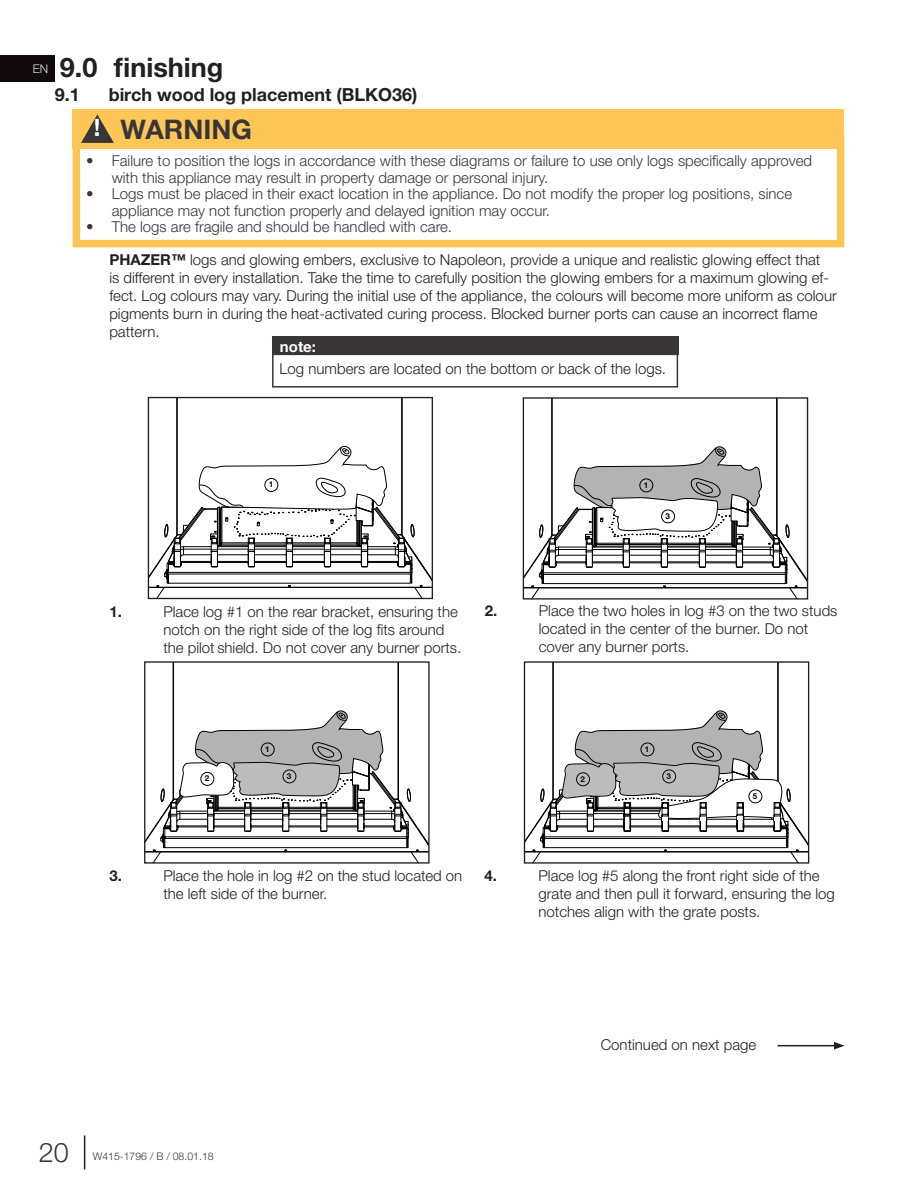
<style>
.page{position:relative;width:918px;height:1188px;background:#fff}
.page>*{position:absolute;margin:0;border:0;box-sizing:border-box;transform-origin:0 0}
.t1{font:700 27px "Helvetica Neue";color:#231f20}
.t2{font:700 27px "Helvetica Neue";color:#393637}
.t3{font:300 27px "Helvetica Neue";color:#393637}
.t4{font:700 24px "Helvetica Neue";color:#fff}
.t5{font:700 18px "Helvetica Neue";color:#231f20}
.Body_text{font:300 15px/18px "Helvetica Neue";color:#231f20}
.t6{font:300 15px/16.5px "Helvetica Neue";color:#393637}
.Main_text{font:300 15px "Helvetica Neue";color:#231f20}
.t7{font:700 15px "Helvetica Neue";color:#231f20}
.Main_text-2{font:700 15px "Helvetica Neue";color:#fff}
.t8{font:300 12px "Helvetica Neue";color:#dcdddf}
.t9{font:300 10.5px "Helvetica Neue";color:#393637}
.t10{font:700 8.1px "Helvetica Neue";color:#000}
.s1{font-weight:700}
</style>
<div class="page">
<div style="left:73px;top:133px;width:771px;height:114px;border:8px solid #fec657"></div>
<div style="left:73px;top:109px;width:771px;height:39px;background:#fec657"></div>
<svg style="left:81px;top:114px;width:33px;height:29px"></svg>
<hr style="left:176px;top:398px;width:1px;height:137px;background:#000">
<hr style="left:177px;top:398px;width:1px;height:137px;background:#000">
<hr style="left:402px;top:398px;width:1px;height:137px;background:#000">
<hr style="left:401px;top:398px;width:1px;height:137px;background:#000">
<svg style="left:150px;top:444px;width:281px;height:153px"></svg>
<div style="left:265px;top:478px;width:13px;height:13px;background:#fff;border-radius:50%"></div>
<div style="left:265px;top:478px;width:13px;height:14px;border:1px solid #000;border-radius:50%"></div>
<div style="left:148px;top:397px;width:285px;height:202px;border:1px solid #231f20"></div>
<hr style="left:551px;top:398px;width:1px;height:138px;background:#000">
<hr style="left:552px;top:398px;width:1px;height:137px;background:#000">
<hr style="left:777px;top:398px;width:1px;height:138px;background:#000">
<hr style="left:776px;top:398px;width:1px;height:137px;background:#000">
<svg style="left:525px;top:445px;width:281px;height:153px"></svg>
<div style="left:523px;top:397px;width:285px;height:203px;border:1px solid #231f20"></div>
<hr style="left:173px;top:662px;width:1px;height:137px;background:#000">
<hr style="left:398px;top:662px;width:1px;height:137px;background:#000">
<svg style="left:146px;top:709px;width:282px;height:153px"></svg>
<div style="left:201px;top:772px;width:13px;height:13px;background:#fff;border-radius:50%"></div>
<div style="left:201px;top:772px;width:13px;height:14px;border:1px solid #000;border-radius:50%"></div>
<div style="left:144px;top:661px;width:286px;height:203px;border:1px solid #231f20"></div>
<hr style="left:553px;top:662px;width:1px;height:137px;background:#000">
<hr style="left:778px;top:662px;width:1px;height:138px;background:#000">
<hr style="left:777px;top:662px;width:1px;height:137px;background:#000">
<hr style="left:778px;top:1045px;width:58px;height:1px;background:#231f20">
<svg style="left:834px;top:1042px;width:11px;height:8px"></svg>
<div style="left:272px;top:354px;width:406px;height:34px;border:2px solid #393637"></div>
<div style="left:272px;top:336px;width:406px;height:19px;background:#393637"></div>
<div style="left:0;top:55px;width:54px;height:27px;background:#110a0c"></div>
<hr style="left:84px;top:1136px;width:1px;height:33px;background:#231f20">
<svg style="left:524px;top:709px;width:285px;height:154px"></svg>
<p class="t1" style="left:60px;top:46px;width:165px">9.0 finishing</p>
<p class="t4" style="left:94px;top:109px;width:8px">!</p>
<p class="t2" style="left:121px;top:108px;width:133px">WARNING</p>
<p class="t6" style="left:112px;top:152px;width:702px;text-indent:-26px">• Failure to position the logs in accordance with these diagrams or failure to use only logs specifically approved with this appliance may result in property damage or personal injury.</p>
<p class="t6" style="left:112px;top:185px;width:682px;text-indent:-26px">• Logs must be placed in their exact location in the appliance. Do not modify the proper log positions, since appliance may not function properly and delayed ignition may occur.</p>
<p class="t6" style="left:86px;top:218px;width:367px">• The logs are fragile and should be handled with care.</p>
<p class="Body_text" style="left:109px;top:250px;width:729px"><span class="s1">PHAZER™</span> logs and glowing embers, exclusive to Napoleon, provide a unique and realistic glowing effect that<br>is different in every installation. Take the time to carefully position the glowing embers for a maximum glowing ef&shy;fect. Log colours may vary. During the initial use of the appliance, the colours will become more uniform as colour pigments burn in during the heat-activated curing process. Blocked burner ports can cause an incorrect flame pattern.</p>
<p class="t8" style="left:33px;top:59px;width:17px">EN</p>
<p class="t5" style="left:55px;top:80px;width:27px">9.1</p>
<p class="t5" style="left:109px;top:80px;width:310px">birch wood log placement (BLKO36)</p>
<p class="Main_text-2" style="left:280px;top:335px;width:38px">note:</p>
<p class="Body_text" style="left:280px;top:358px;width:388px">Log numbers are located on the bottom or back of the logs.</p>
<p class="t10" style="left:269px;top:478px;width:5px">1</p>
<p class="t10" style="left:644px;top:479px;width:5px">1</p>
<p class="t10" style="left:666px;top:510px;width:6px">3</p>
<p class="t7" style="left:109px;top:600px;width:14px">1.</p>
<p class="Body_text" style="left:163px;top:602px;width:299px">Place log #1 on the rear bracket, ensuring the notch on the right side of the log fits around the pilot shield. Do not cover any burner ports.</p>
<p class="t7" style="left:485px;top:599px;width:14px">2.</p>
<p class="Body_text" style="left:539px;top:601px;width:300px">Place the two holes in log #3 on the two studs located in the center of the burner. Do not cover any burner ports.</p>
<p class="t10" style="left:205px;top:772px;width:6px">2</p>
<p class="t10" style="left:265px;top:743px;width:5px">1</p>
<p class="t10" style="left:287px;top:770px;width:6px">3</p>
<p class="t10" style="left:581px;top:772px;width:6px">2</p>
<p class="t10" style="left:645px;top:743px;width:5px">1</p>
<p class="t10" style="left:667px;top:770px;width:6px">3</p>
<p class="t7" style="left:109px;top:864px;width:14px">3.</p>
<p class="Body_text" style="left:163px;top:866px;width:301px">Place the hole in log #2 on the stud located on the left side of the burner.</p>
<p class="t7" style="left:484px;top:864px;width:14px">4.</p>
<p class="Body_text" style="left:538px;top:866px;width:298px">Place log #5 along the front right side of the grate and then pull it forward, ensuring the log notches align with the grate posts.</p>
<h1 class="t3" style="left:39px;top:1131px;width:32px">20</h1>
<p class="t9" style="left:93px;top:1147px;width:122px">W415-1796 / B / 08.01.18</p>
<p class="Main_text" style="left:601px;top:1032px;width:157px">Continued on next page</p>
</div>
